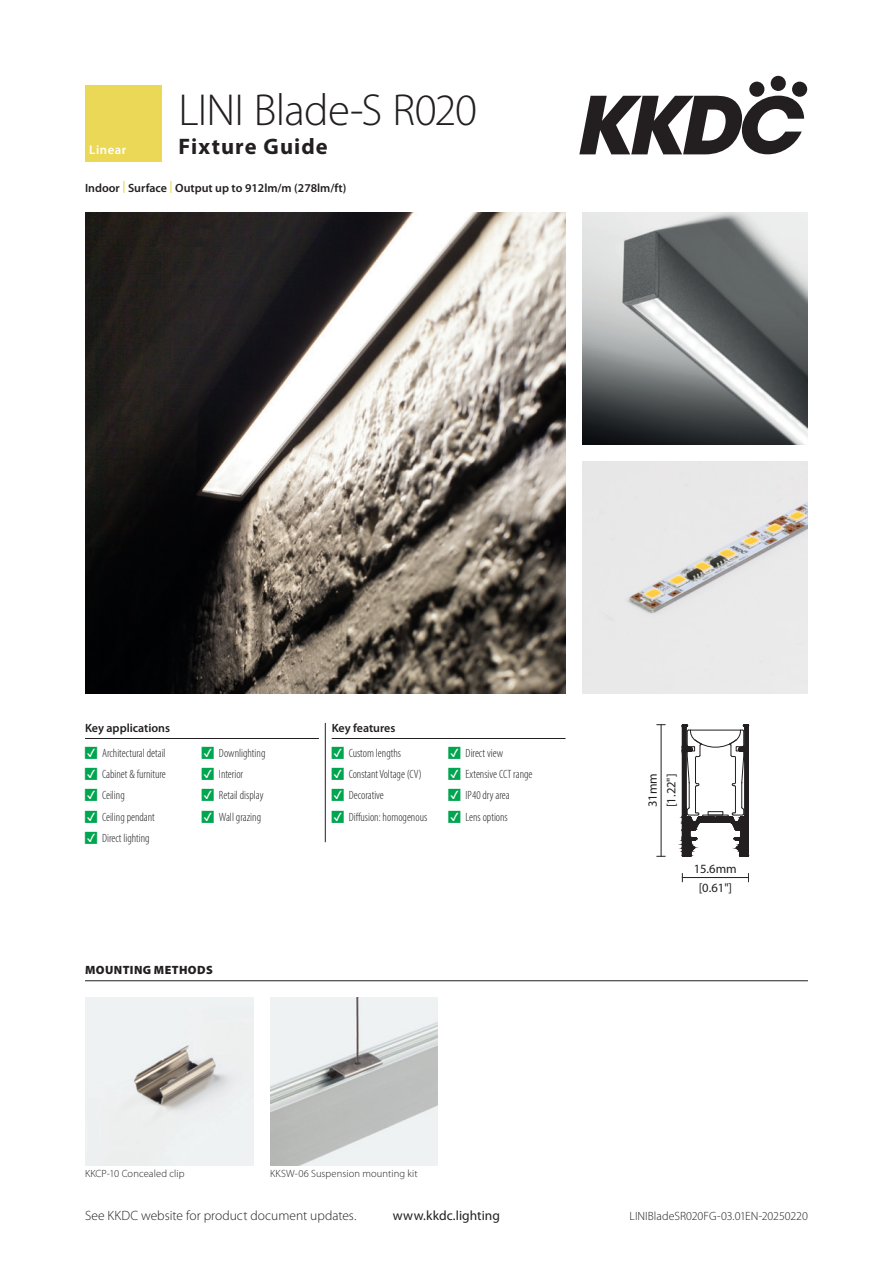
<style>
.page{position:relative;width:893px;height:1263px;background:#fff}
.page>*{position:absolute;margin:0;border:0;box-sizing:border-box;transform-origin:0 0}
.t1{font:300 45px "Myriad Pro";letter-spacing:-.02em;color:#231f20}
.t2{font:700 22.5px "Myriad Pro";letter-spacing:.05em;color:#231f20}
.t3{font:300 13.5px "Myriad Pro";color:#231f20}
.t4{font:13.5px "Myriad Pro";letter-spacing:.005em;color:#231f20}
.t5{font:600 12.75px "Myriad Pro";letter-spacing:.04em;color:#fff}
.t6{font:12.6px/18.6px "Myriad Pro";color:#231f20}
.t7{font:300 condensed 12px "Myriad Pro";color:#231f20}
.summary_points{font:600 12px "Myriad Pro";color:#231f20}
.t8{font:300 12px "Myriad Pro";color:#231f20}
.Key_headings{font:600 12px "Myriad Pro";color:#231f20}
.mounting_methods_heading{font:900 12px "Myriad Pro";letter-spacing:.035em;color:#231f20}
.mounting_methods_text{font:300 10.5px "Myriad Pro";letter-spacing:.01em;color:#231f20}
.s1{color:#ebd858}
.s2{color:#00a54f}
</style>
<div class="page">
<svg style="left:579px;top:96px;width:225px;height:58px"></svg>
<svg style="left:749px;top:81px;width:16px;height:16px"></svg>
<div style="left:770px;top:76px;width:16px;height:15px;background:#231f20;border-radius:50%"></div>
<div style="left:792px;top:81px;width:15px;height:16px;background:#231f20;border-radius:50%"></div>
<div style="left:85px;top:85px;width:77px;height:77px;background:#ecd857"></div>
<img style="left:85px;top:213px;width:481px;height:480px">
<img style="left:583px;top:213px;width:225px;height:231px">
<hr style="left:661px;top:725px;width:1px;height:131px;background:#231f20">
<hr style="left:682px;top:877px;width:66px;height:1px;background:#231f20">
<svg style="left:682px;top:724px;width:66px;height:133px"></svg>
<hr style="left:85px;top:980px;width:723px;height:1px;background:#231f20">
<img style="left:85px;top:997px;width:168px;height:168px">
<img style="left:270px;top:997px;width:168px;height:168px">
<hr style="left:325px;top:723px;width:1px;height:119px;background:#231f20">
<hr style="left:85px;top:738px;width:234px;height:1px;background:#231f20">
<hr style="left:332px;top:738px;width:234px;height:1px;background:#231f20">
<img style="left:583px;top:461px;width:225px;height:232px">
<h1 class="t1" style="left:179px;top:83px;width:300px">LINI Blade-S R020</h1>
<p class="t5" style="left:89px;top:142px;width:38px">Linear</p>
<h2 class="t2" style="left:179px;top:132px;width:151px">Fixture Guide</h2>
<p class="summary_points" style="left:85px;top:180px;width:263px">Indoor <span class="s1">|</span> Surface <span class="s1">|</span> Output up to 912lm/m (278lm/ft)</p>
<p class="Key_headings" style="left:85px;top:720px;width:87px">Key applications</p>
<p class="t7" style="left:85px;top:746px;width:82px"><span class="s2">•</span> Architectural detail</p>
<p class="t7" style="left:85px;top:767px;width:82px"><span class="s2">•</span> Cabinet &amp; furniture</p>
<p class="t7" style="left:85px;top:788px;width:41px"><span class="s2">•</span> Ceiling</p>
<p class="t7" style="left:85px;top:810px;width:71px"><span class="s2">•</span> Ceiling pendant</p>
<p class="t7" style="left:85px;top:831px;width:66px"><span class="s2">•</span> Direct lighting</p>
<p class="t7" style="left:202px;top:746px;width:65px"><span class="s2">•</span> Downlighting</p>
<p class="t7" style="left:202px;top:767px;width:43px"><span class="s2">•</span> Interior</p>
<p class="t7" style="left:202px;top:788px;width:63px"><span class="s2">•</span> Retail display</p>
<p class="t7" style="left:202px;top:810px;width:61px"><span class="s2">•</span> Wall grazing</p>
<p class="mounting_methods_heading" style="left:85px;top:962px;width:129px">MOUNTING METHODS</p>
<p class="Key_headings" style="left:332px;top:720px;width:65px">Key features</p>
<p class="t7" style="left:332px;top:746px;width:71px"><span class="s2">•</span> Custom lengths</p>
<p class="t7" style="left:332px;top:767px;width:92px"><span class="s2">•</span> Constant Voltage (CV)</p>
<p class="t7" style="left:332px;top:788px;width:54px"><span class="s2">•</span> Decorative</p>
<p class="t7" style="left:332px;top:810px;width:97px"><span class="s2">•</span> Diffusion: homogenous</p>
<p class="t7" style="left:449px;top:746px;width:56px"><span class="s2">•</span> Direct view</p>
<p class="t7" style="left:449px;top:767px;width:85px"><span class="s2">•</span> Extensive CCT range</p>
<p class="t7" style="left:449px;top:788px;width:63px"><span class="s2">•</span> IP40 dry area</p>
<p class="t7" style="left:449px;top:810px;width:61px"><span class="s2">•</span> Lens options</p>
<p class="mounting_methods_text" style="left:85px;top:1167px;width:101px">KKCP-10 Concealed clip</p>
<p class="mounting_methods_text" style="left:270px;top:1167px;width:149px">KKSW-06 Suspension mounting kit</p>
<p class="t6" style="left:643px;top:807px;width:35px;rotate:-90deg">31mm [1.22"]</p>
<p class="t6" style="left:694px;top:859px;width:45px;text-align:center">15.6mm [0.61"]</p>
<p class="t3" style="left:85px;top:1208px;width:273px">See KKDC website for product document updates.</p>
<p class="t4" style="left:393px;top:1207px;width:109px">www.kkdc.lighting</p>
<p class="t8" style="left:630px;top:1209px;width:180px">LINIBladeSR020FG-03.01EN-20250220</p>
</div>
